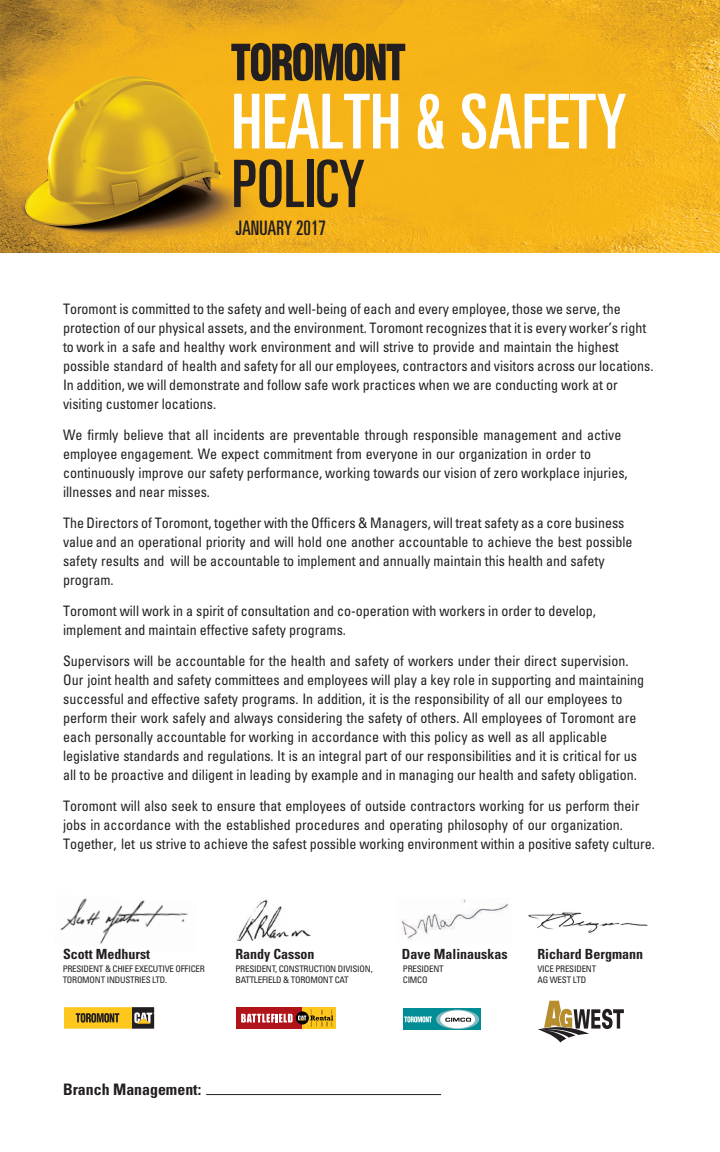
<style>
.page{position:relative;width:720px;height:1152px;background:#fff}
.page>*{position:absolute;margin:0;border:0;box-sizing:border-box;transform-origin:0 0}
.t1{font:ultra-condensed 75.8px "Univers";color:#fff}
.t2{font:ultra-condensed 65.5px "Univers";color:#231f20}
.t3{font:ultra-condensed 20px "Univers";color:#231f20}
.t4{font:700 condensed 15.8px "Univers";color:#231f20}
.t5{font:condensed 14.4px/19px "Univers";color:#231f20}
.t6{font:700 condensed 14px "Univers";color:#231f20}
.t7{font:condensed 9px/11px "Univers";letter-spacing:-.025em;color:#231f20}
</style>
<div class="page">
<img style="left:0;top:0;width:720px;height:252px">
<svg style="left:231px;top:43px;width:174px;height:38px;background:#6a501d"></svg>
<img style="left:60px;top:898px;width:128px;height:46px">
<img style="left:237px;top:899px;width:74px;height:41px">
<img style="left:401px;top:898px;width:108px;height:42px">
<svg style="left:64px;top:1007px;width:91px;height:22px;background:#bb9830"></svg>
<div style="left:235px;top:1006px;width:102px;height:24px;background:#fec71d"></div>
<div style="left:236px;top:1007px;width:66px;height:22px;background:#b01319"></div>
<svg style="left:241px;top:1010px;width:93px;height:17px"></svg>
<div style="left:402px;top:1008px;width:79px;height:22px;background:#008d95"></div>
<svg style="left:437px;top:1009px;width:43px;height:21px"></svg>
<svg style="left:404px;top:1016px;width:28px;height:6px"></svg>
<svg style="left:436px;top:1010px;width:43px;height:19px"></svg>
<div style="left:440px;top:1010px;width:35px;height:18px;background:#fff;border-radius:50%"></div>
<svg style="left:445px;top:1018px;width:26px;height:4px"></svg>
<svg style="left:537px;top:1001px;width:87px;height:42px"></svg>
<hr style="left:206px;top:1094px;width:235px;height:1px;background:#231f20">
<img style="left:528px;top:912px;width:120px;height:21px">
<h1 class="t1" style="left:231px;top:78px;width:397px">HEALTH &amp; SAFETY</h1>
<h2 class="t2" style="left:232px;top:147px;width:135px">POLICY</h2>
<h3 class="t3" style="left:236px;top:217px;width:92px">JANUARY 2017</h3>
<p class="t5" style="left:63px;top:299px;width:592px">Toromont is committed to the safety and well-being of each and every employee, those we serve, the protection of our physical assets, and the environment. Toromont recognizes that it is every worker’s right to work in a safe and healthy work environment and will strive to provide and maintain the highest possible standard of health and safety for all our employees, contractors and visitors across our locations.<br>In addition, we will demonstrate and follow safe work practices when we are conducting work at or visiting customer locations.</p>
<p class="t5" style="left:63px;top:425px;width:566px">We firmly believe that all incidents are preventable through responsible management and active employee engagement. We expect commitment from everyone in our organization in order to continuously improve our safety performance, working towards our vision of zero workplace injuries, illnesses and near misses.</p>
<p class="t5" style="left:63px;top:513px;width:571px">The Directors of Toromont, together with the Officers &amp; Managers, will treat safety as a core business value and an operational priority and will hold one another accountable to achieve the best possible safety results and will be accountable to implement and annually maintain this health and safety program.</p>
<p class="t5" style="left:63px;top:601px;width:534px">Toromont will work in a spirit of consultation and co-operation with workers in order to develop, implement and maintain effective safety programs.</p>
<p class="t5" style="left:63px;top:651px;width:583px">Supervisors will be accountable for the health and safety of workers under their direct supervision.<br>Our joint health and safety committees and employees will play a key role in supporting and maintaining successful and effective safety programs. In addition, it is the responsibility of all our employees to perform their work safely and always considering the safety of others. All employees of Toromont are each personally accountable for working in accordance with this policy as well as all applicable legislative standards and regulations. It is an integral part of our responsibilities and it is critical for us all to be proactive and diligent in leading by example and in managing our health and safety obligation.</p>
<p class="t5" style="left:63px;top:796px;width:593px">Toromont will also seek to ensure that employees of outside contractors working for us perform their jobs in accordance with the established procedures and operating philosophy of our organization.<br>Together, let us strive to achieve the safest possible working environment within a positive safety culture.</p>
<p class="t6" style="left:63px;top:945px;width:89px">Scott Medhurst</p>
<p class="t7" style="left:63px;top:963px;width:144px">PRESIDENT &amp; CHIEF EXECUTIVE OFFICER<br>TOROMONT INDUSTRIES LTD.</p>
<p class="t6" style="left:235px;top:945px;width:81px">Randy Casson</p>
<p class="t7" style="left:236px;top:963px;width:139px">PRESIDENT, CONSTRUCTION DIVISION,<br>BATTLEFIELD &amp; TOROMONT CAT</p>
<p class="t6" style="left:402px;top:945px;width:107px">Dave Malinauskas</p>
<p class="t7" style="left:403px;top:963px;width:42px">PRESIDENT<br>CIMCO</p>
<p class="t6" style="left:537px;top:945px;width:107px">Richard Bergmann</p>
<p class="t7" style="left:537px;top:963px;width:60px">VICE PRESIDENT<br>AG WEST LTD</p>
<p class="t4" style="left:63px;top:1079px;width:140px">Branch Management:</p>
</div>
